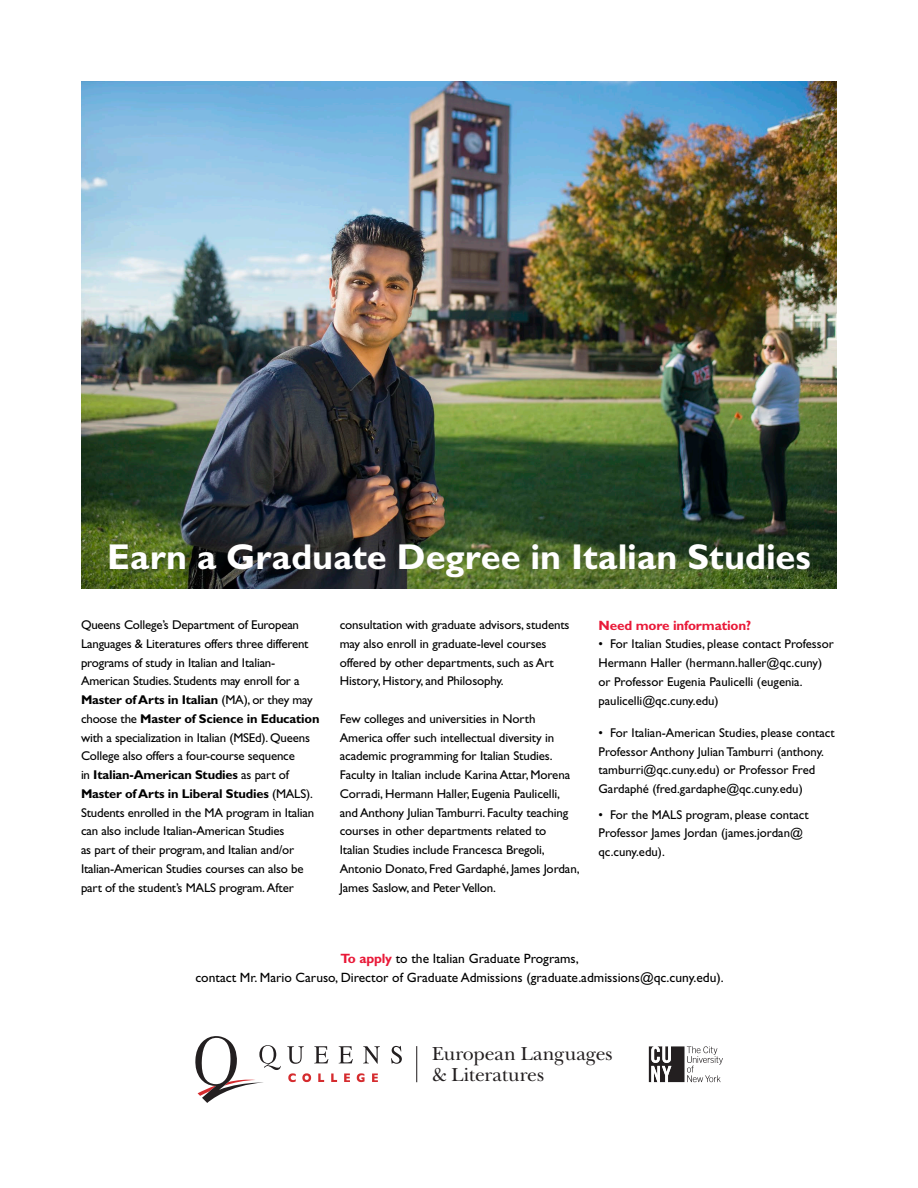
<style>
.page{position:relative;width:918px;height:1188px;background:#fff}
.page>*{position:absolute;margin:0;border:0;box-sizing:border-box;transform-origin:0 0}
.t1{font:700 36px "Gill Sans Std";color:#fff}
.t2{font:19.65px/21.5px "New Baskerville Std";letter-spacing:-.005em;color:#231f20}
.t3{font:13.5px/18.8px "Gill Sans Std";color:#000;text-align:center}
.t4{font:700 13.5px "Gill Sans Std";letter-spacing:-.01em;color:#e91938}
.t5{font:12.75px/18.8px "Gill Sans Std";letter-spacing:-.01em;color:#000}
.s1{font-weight:700}
.s2{font-weight:700;color:#e91938}
</style>
<div class="page">
<svg style="left:288px;top:1073px;width:8px;height:9px"></svg>
<svg style="left:302px;top:1073px;width:9px;height:9px"></svg>
<svg style="left:318px;top:1073px;width:6px;height:9px"></svg>
<svg style="left:331px;top:1073px;width:6px;height:9px"></svg>
<svg style="left:344px;top:1073px;width:6px;height:9px"></svg>
<svg style="left:357px;top:1073px;width:8px;height:9px"></svg>
<svg style="left:372px;top:1073px;width:6px;height:9px"></svg>
<svg style="left:287px;top:1046px;width:17px;height:18px"></svg>
<svg style="left:314px;top:1046px;width:14px;height:17px"></svg>
<svg style="left:339px;top:1046px;width:14px;height:17px"></svg>
<svg style="left:363px;top:1046px;width:17px;height:18px"></svg>
<svg style="left:391px;top:1046px;width:11px;height:18px"></svg>
<svg style="left:195px;top:1036px;width:86px;height:67px"></svg>
<hr style="left:416px;top:1046px;width:1px;height:36px;background:#231f20">
<svg style="left:649px;top:1046px;width:74px;height:36px"></svg>
<img style="left:81px;top:81px;width:756px;height:507px">
<p class="t1" style="left:107px;top:536px;width:705px">Earn a Graduate Degree in Italian Studies</p>
<p class="t5" style="left:81px;top:616px;width:240px">Queens College’s Department of European Languages &amp; Literatures offers three different programs of study in Italian and Italian-American Studies. Students may enroll for a <span class="s1">Master of Arts in Italian</span> (MA), or they may choose the <span class="s1">Master of Science in Education </span>with a specialization in Italian (MSEd). Queens College also offers a four-course sequence<br>in <span class="s1">Italian-American Studies</span> as part of <span class="s1">Master of Arts in Liberal Studies</span> (MALS).<br>Students enrolled in the MA program in Italian can also include Italian-American Studies<br>as part of their program, and Italian and/or Italian-American Studies courses can also be part of the student’s MALS program. After</p>
<p class="t5" style="left:340px;top:616px;width:231px">consultation with graduate advisors, students may also enroll in graduate-level courses offered by other departments, such as Art History, History, and Philosophy.</p>
<p class="t5" style="left:340px;top:709px;width:241px">Few colleges and universities in North America offer such intellectual diversity in academic programming for Italian Studies.<br>Faculty in Italian include Karina Attar, Morena Corradi, Hermann Haller, Eugenia Paulicelli, and Anthony Julian Tamburri. Faculty teaching courses in other departments related to Italian Studies include Francesca Bregoli, Antonio Donato, Fred Gardaphé, James Jordan, James Saslow, and Peter Vellon.</p>
<p class="t4" style="left:598px;top:617px;width:154px">Need more information?</p>
<p class="t5" style="left:598px;top:635px;width:237px">• For Italian Studies, please contact Professor Hermann Haller (hermann.haller@qc.cuny) or Professor Eugenia Paulicelli (eugenia. paulicelli@qc.cuny.edu)</p>
<p class="t5" style="left:598px;top:723px;width:238px">• For Italian-American Studies, please contact Professor Anthony Julian Tamburri (anthony. tamburri@qc.cuny.edu) or Professor Fred Gardaphé (fred.gardaphe@qc.cuny.edu)</p>
<p class="t5" style="left:598px;top:805px;width:212px">• For the MALS program, please contact<br>Professor James Jordan (james.jordan@ qc.cuny.edu).</p>
<p class="t3" style="left:195px;top:950px;width:530px"><span class="s2">To apply</span> to the Italian Graduate Programs,<br>contact Mr. Mario Caruso, Director of Graduate Admissions (graduate.admissions@qc.cuny.edu).</p>
<p class="t2" style="left:432px;top:1043px;width:182px">European Languages &amp; Literatures</p>
</div>
